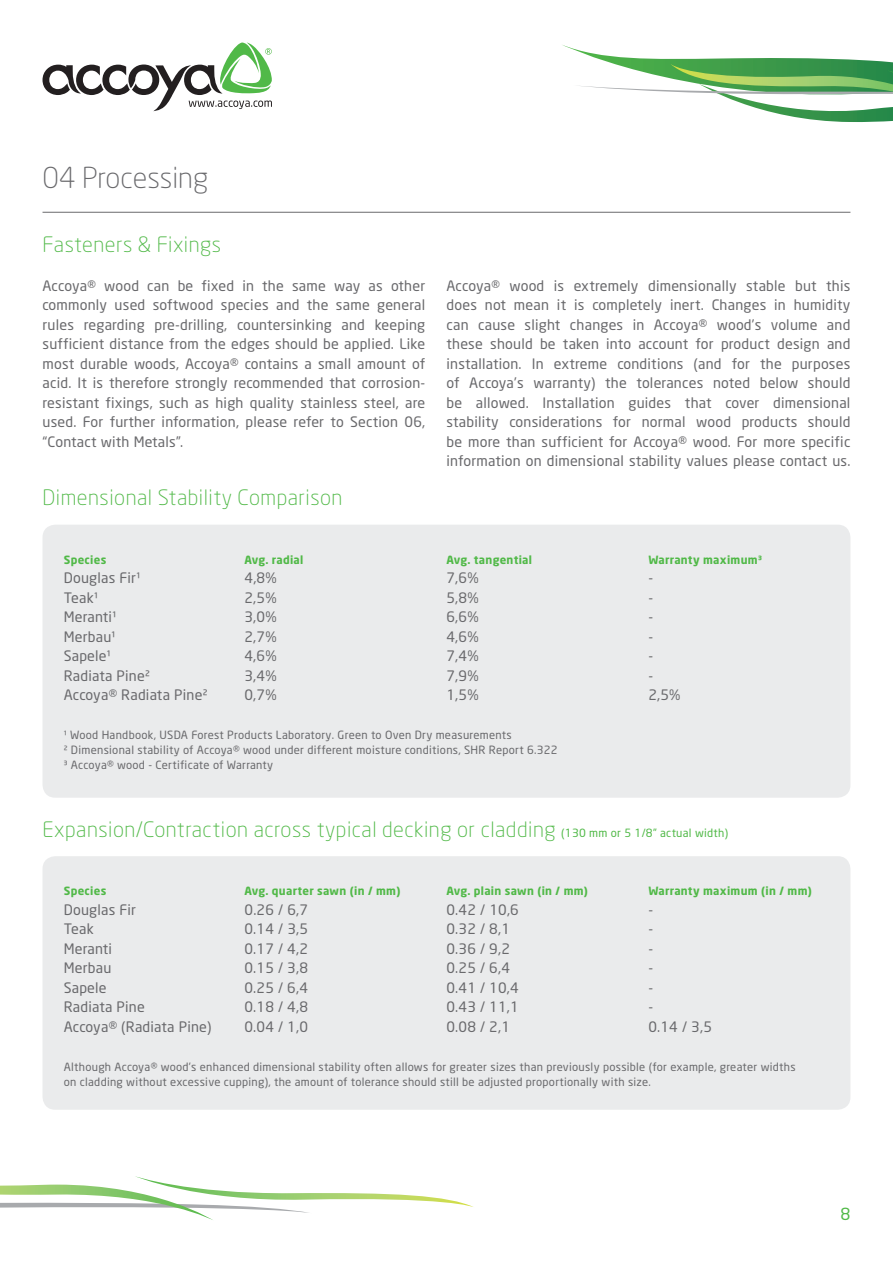
<style>
.page{position:relative;width:893px;height:1263px;background:#fff}
.page>*{position:absolute;margin:0;border:0;box-sizing:border-box;transform-origin:0 0}
.t1{font:300 28.5px "Neo Sans";color:#69696c}
.t2{font:300 21px "Neo Sans";letter-spacing:.025em;color:#51b948}
.t3{font:16.5px "Neo Sans";color:#51b948}
.t4{font:14.25px/19.5px "Neo Sans";letter-spacing:.015em;color:#69696c;text-align:justify}
.t5{font:11.25px/15px "Neo Sans";letter-spacing:.025em;color:#69696c}
.t6{font:700 11.25px "Neo Sans";letter-spacing:.025em;color:#51b948}
.s1{font-weight:400;font-size:11.25px}
</style>
<div class="page">
<div style="left:43px;top:525px;width:807px;height:273px;background:#eaebec;border-radius:13px"></div>
<div style="left:43px;top:856px;width:807px;height:254px;background:#eaebec;border-radius:13px"></div>
<svg style="left:43px;top:43px;width:229px;height:68px"></svg>
<svg style="left:563px;top:45px;width:330px;height:77px"></svg>
<hr style="left:43px;top:212px;width:807px;height:1px;background:#69696c">
<svg style="left:0;top:1176px;width:473px;height:44px"></svg>
<h1 class="t1" style="left:43px;top:161px;width:167px">04 Processing</h1>
<h2 class="t2" style="left:43px;top:231px;width:180px">Fasteners &amp; Fixings</h2>
<p class="t4" style="left:43px;top:275px;width:384px">Accoya® wood can be fixed in the same way as other commonly used softwood species and the same general rules regarding pre-drilling, countersinking and keeping sufficient distance from the edges should be applied. Like most durable woods, Accoya® contains a small amount of acid. It is therefore strongly recommended that corrosion&shy;resistant fixings, such as high quality stainless steel, are used. For further information, please refer to Section 06, “Contact with Metals”.</p>
<p class="t4" style="left:446px;top:275px;width:405px">Accoya® wood is extremely dimensionally stable but this does not mean it is completely inert. Changes in humidity can cause slight changes in Accoya® wood’s volume and these should be taken into account for product design and installation. In extreme conditions (and for the purposes of Accoya’s warranty) the tolerances noted below should be allowed. Installation guides that cover dimensional stability considerations for normal wood products should be more than sufficient for Accoya® wood. For more specific information on dimensional stability values please contact us.</p>
<h2 class="t2" style="left:43px;top:485px;width:302px">Dimensional Stability Comparison</h2>
<p class="t6" style="left:64px;top:552px;width:44px">Species</p>
<p class="t6" style="left:244px;top:552px;width:60px">Avg. radial</p>
<p class="t6" style="left:446px;top:552px;width:87px">Avg. tangential</p>
<p class="t6" style="left:648px;top:552px;width:115px">Warranty maximum³</p>
<p class="t4" style="left:64px;top:568px;width:78px">Douglas Fir¹</p>
<p class="t4" style="left:244px;top:568px;width:34px">4,8%</p>
<p class="t4" style="left:446px;top:568px;width:34px">7,6%</p>
<p class="t4" style="left:648px;top:568px;width:6px">-</p>
<p class="t4" style="left:64px;top:587px;width:36px">Teak¹</p>
<p class="t4" style="left:244px;top:587px;width:34px">2,5%</p>
<p class="t4" style="left:446px;top:587px;width:34px">5,8%</p>
<p class="t4" style="left:648px;top:587px;width:6px">-</p>
<p class="t4" style="left:64px;top:607px;width:54px">Meranti¹</p>
<p class="t4" style="left:244px;top:607px;width:34px">3,0%</p>
<p class="t4" style="left:446px;top:607px;width:34px">6,6%</p>
<p class="t4" style="left:648px;top:607px;width:6px">-</p>
<p class="t4" style="left:64px;top:626px;width:53px">Merbau¹</p>
<p class="t4" style="left:244px;top:626px;width:34px">2,7%</p>
<p class="t4" style="left:446px;top:626px;width:34px">4,6%</p>
<p class="t4" style="left:648px;top:626px;width:6px">-</p>
<p class="t4" style="left:64px;top:646px;width:49px">Sapele¹</p>
<p class="t4" style="left:244px;top:646px;width:34px">4,6%</p>
<p class="t4" style="left:446px;top:646px;width:34px">7,4%</p>
<p class="t4" style="left:648px;top:646px;width:6px">-</p>
<p class="t4" style="left:64px;top:665px;width:88px">Radiata Pine²</p>
<p class="t4" style="left:244px;top:665px;width:34px">3,4%</p>
<p class="t4" style="left:446px;top:665px;width:34px">7,9%</p>
<p class="t4" style="left:648px;top:665px;width:6px">-</p>
<p class="t4" style="left:64px;top:685px;width:145px">Accoya® Radiata Pine²</p>
<p class="t4" style="left:244px;top:685px;width:34px">0,7%</p>
<p class="t4" style="left:446px;top:685px;width:34px">1,5%</p>
<p class="t4" style="left:648px;top:685px;width:34px">2,5%</p>
<p class="t5" style="left:64px;top:727px;width:495px">¹ Wood Handbook, USDA Forest Products Laboratory. Green to Oven Dry measurements<br>² Dimensional stability of Accoya® wood under different moisture conditions, SHR Report 6.322<br>³ Accoya® wood - Certificate of Warranty</p>
<h2 class="t2" style="left:43px;top:816px;width:687px">Expansion/Contraction across typical decking or cladding <span class="s1">(130 mm or 5 1/8” actual width)</span></h2>
<p class="t6" style="left:64px;top:884px;width:44px">Species</p>
<p class="t6" style="left:244px;top:884px;width:157px">Avg. quarter sawn (in / mm)</p>
<p class="t6" style="left:446px;top:884px;width:143px">Avg. plain sawn (in / mm)</p>
<p class="t6" style="left:648px;top:884px;width:165px">Warranty maximum (in / mm)</p>
<p class="t4" style="left:64px;top:899px;width:74px">Douglas Fir</p>
<p class="t4" style="left:244px;top:899px;width:65px">0.26 / 6,7</p>
<p class="t4" style="left:446px;top:899px;width:74px">0.42 / 10,6</p>
<p class="t4" style="left:648px;top:899px;width:6px">-</p>
<p class="t4" style="left:64px;top:919px;width:32px">Teak</p>
<p class="t4" style="left:244px;top:919px;width:65px">0.14 / 3,5</p>
<p class="t4" style="left:446px;top:919px;width:65px">0.32 / 8,1</p>
<p class="t4" style="left:648px;top:919px;width:6px">-</p>
<p class="t4" style="left:64px;top:938px;width:50px">Meranti</p>
<p class="t4" style="left:244px;top:938px;width:65px">0.17 / 4,2</p>
<p class="t4" style="left:446px;top:938px;width:65px">0.36 / 9,2</p>
<p class="t4" style="left:648px;top:938px;width:6px">-</p>
<p class="t4" style="left:64px;top:958px;width:49px">Merbau</p>
<p class="t4" style="left:244px;top:958px;width:65px">0.15 / 3,8</p>
<p class="t4" style="left:446px;top:958px;width:65px">0.25 / 6,4</p>
<p class="t4" style="left:648px;top:958px;width:6px">-</p>
<p class="t4" style="left:64px;top:977px;width:44px">Sapele</p>
<p class="t4" style="left:244px;top:977px;width:65px">0.25 / 6,4</p>
<p class="t4" style="left:446px;top:977px;width:74px">0.41 / 10,4</p>
<p class="t4" style="left:648px;top:977px;width:6px">-</p>
<p class="t4" style="left:64px;top:997px;width:83px">Radiata Pine</p>
<p class="t4" style="left:244px;top:997px;width:65px">0.18 / 4,8</p>
<p class="t4" style="left:446px;top:997px;width:74px">0.43 / 11,1</p>
<p class="t4" style="left:648px;top:997px;width:6px">-</p>
<p class="t4" style="left:64px;top:1016px;width:149px">Accoya® (Radiata Pine)</p>
<p class="t4" style="left:244px;top:1016px;width:65px">0.04 / 1,0</p>
<p class="t4" style="left:446px;top:1016px;width:65px">0.08 / 2,1</p>
<p class="t4" style="left:648px;top:1016px;width:65px">0.14 / 3,5</p>
<p class="t5" style="left:64px;top:1059px;width:733px">Although Accoya® wood’s enhanced dimensional stability often allows for greater sizes than previously possible (for example, greater widths on cladding without excessive cupping), the amount of tolerance should still be adjusted proportionally with size.</p>
<p class="t3" style="left:840px;top:1203px;width:11px">8</p>
</div>
